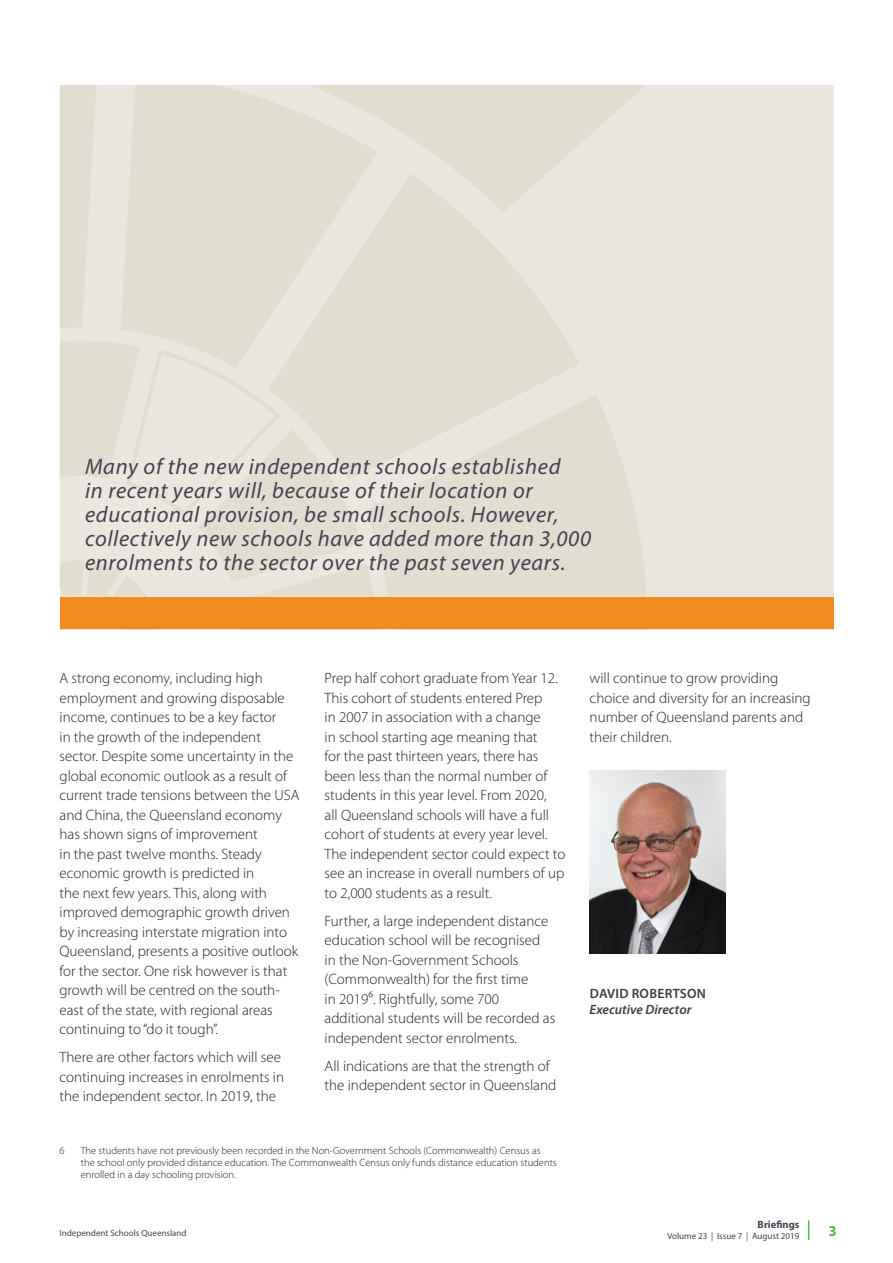
<style>
.page{position:relative;width:893px;height:1263px;background:#fff}
.page>*{position:absolute;margin:0;border:0;box-sizing:border-box;transform-origin:0 0}
.highlight_copy_itali{font:italic 22.5px/24px "Myriad Pro";letter-spacing:.03em;color:#424351}
.Body_copy{font:300 15px/19.5px "Myriad Pro";color:#231f20}
.t1{font:700 15px "Myriad Pro";color:#51b948}
.author_title{font:italic 600 13.5px "Myriad Pro";color:#3e3e3f}
.AUTHOR{font:600 13.5px "Myriad Pro";letter-spacing:.02em;color:#3e3e3f}
.Footnote{font:300 10.5px/12px "Myriad Pro";color:#231f20}
.t2{font:700 10.5px "Myriad Pro";color:#424351}
.t3{font:9px "Myriad Pro";color:#424351}
</style>
<div class="page">
<svg style="left:808px;top:1220px;width:1px;height:20px"></svg>
<div style="left:60px;top:85px;width:773px;height:544px;background:#ebe7de"></div>
<svg style="left:60px;top:85px;width:305px;height:512px"></svg>
<svg style="left:121px;top:85px;width:186px;height:283px;fill:#e2ddd1"></svg>
<svg style="left:268px;top:174px;width:311px;height:306px;fill:#e2ddd1"></svg>
<svg style="left:365px;top:394px;width:281px;height:203px;fill:#e2ddd1"></svg>
<svg style="left:307px;top:85px;width:338px;height:127px;fill:#e2ddd1"></svg>
<div style="left:60px;top:597px;width:773px;height:32px;background:#f28b1d"></div>
<img style="left:590px;top:771px;width:136px;height:183px">
<p class="highlight_copy_itali" style="left:85px;top:454px;width:508px">Many of the new independent schools established<br>in recent years will, because of their location or educational provision, be small schools. However, collectively new schools have added more than 3,000 enrolments to the sector over the past seven years.</p>
<p class="Body_copy" style="left:60px;top:668px;width:242px">A strong economy, including high employment and growing disposable income, continues to be a key factor<br>in the growth of the independent sector. Despite some uncertainty in the global economic outlook as a result of current trade tensions between the USA and China, the Queensland economy has shown signs of improvement<br>in the past twelve months. Steady economic growth is predicted in<br>the next few years. This, along with improved demographic growth driven by increasing interstate migration into Queensland, presents a positive outlook for the sector. One risk however is that growth will be centred on the south&shy;east of the state, with regional areas continuing to “do it tough”.</p>
<p class="Body_copy" style="left:60px;top:1047px;width:226px">There are other factors which will see continuing increases in enrolments in the independent sector. In 2019, the</p>
<p class="Body_copy" style="left:325px;top:668px;width:242px">Prep half cohort graduate from Year 12.<br>This cohort of students entered Prep<br>in 2007 in association with a change<br>in school starting age meaning that<br>for the past thirteen years, there has been less than the normal number of students in this year level. From 2020,<br>all Queensland schools will have a full cohort of students at every year level.<br>The independent sector could expect to see an increase in overall numbers of up to 2,000 students as a result.</p>
<p class="Body_copy" style="left:325px;top:911px;width:232px">Further, a large independent distance education school will be recognised<br>in the Non-Government Schools (Commonwealth) for the first time<br>in 2019⁶. Rightfully, some 700 additional students will be recorded as independent sector enrolments.</p>
<p class="Body_copy" style="left:325px;top:1056px;width:233px">All indications are that the strength of the independent sector in Queensland</p>
<p class="Footnote" style="left:60px;top:1144px;width:7px">6</p>
<p class="Footnote" style="left:81px;top:1144px;width:478px">The students have not previously been recorded in the Non-Government Schools (Commonwealth) Census as the school only provided distance education. The Commonwealth Census only funds distance education students enrolled in a day schooling provision.</p>
<p class="t3" style="left:60px;top:1227px;width:129px">Independent Schools Queensland</p>
<p class="Body_copy" style="left:590px;top:668px;width:223px">will continue to grow providing choice and diversity for an increasing number of Queensland parents and their children.</p>
<p class="AUTHOR" style="left:590px;top:984px;width:118px">DAVID ROBERTSON</p>
<p class="author_title" style="left:590px;top:1001px;width:103px">Executive Director</p>
<p class="t2" style="left:758px;top:1218px;width:43px">Briefings</p>
<p class="t3" style="left:667px;top:1230px;width:134px">Volume 23 | Issue 7 | August 2019</p>
<p class="t1" style="left:829px;top:1221px;width:10px">3</p>
</div>
